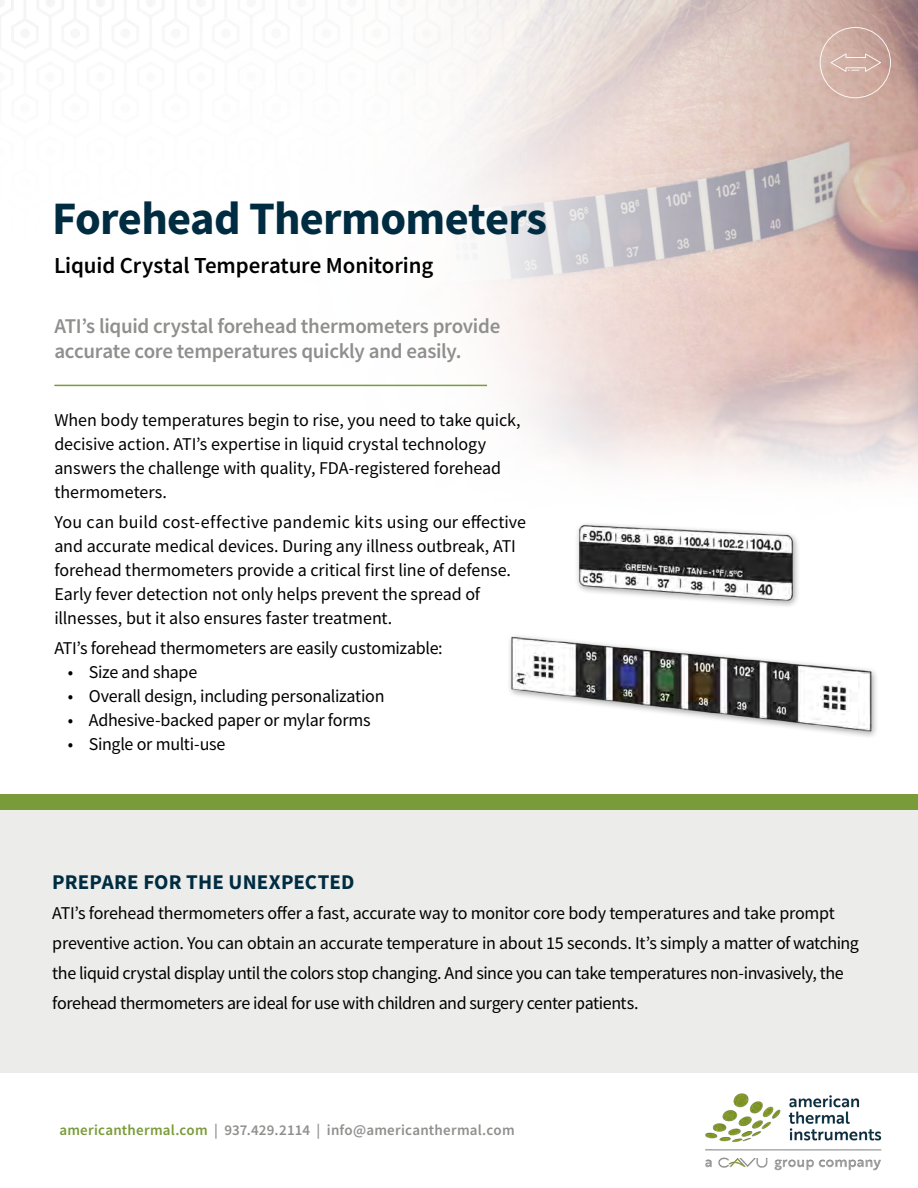
<style>
.page{position:relative;width:918px;height:1188px;background:#fff}
.page>*{position:absolute;margin:0;border:0;box-sizing:border-box;transform-origin:0 0}
.t1{font:700 46.5px "Source Sans Pro";letter-spacing:-.015em;color:#002c42}
.t2{font:600 22.95px "Source Sans Pro";letter-spacing:-.005em;color:#000}
.t3{font:600 21px/25.5px "Source Sans Pro";letter-spacing:-.015em;color:#8f8f8d}
.t4{font:700 21px "Source Sans Pro";letter-spacing:.01em;color:#002c42}
.t5{font:18px/24px "Source Sans Pro";letter-spacing:-.01em;color:#000}
.t6{font:600 15px "Source Sans Pro";letter-spacing:.015em;color:#8f8f8d}
.s1{color:#7a9b39}
</style>
<div class="page">
<img style="left:54px;top:267px;width:864px;height:208px">
<svg style="left:0;top:0;width:918px;height:61px"></svg>
<svg style="left:447px;top:0;width:10px;height:7px"></svg>
<div style="left:422px;top:28px;width:10px;height:10px;background:#f8f7f7;border-radius:50%"></div>
<svg style="left:397px;top:0;width:10px;height:7px"></svg>
<div style="left:372px;top:28px;width:9px;height:10px;background:#faf9f9;border-radius:50%"></div>
<svg style="left:347px;top:0;width:10px;height:7px"></svg>
<div style="left:321px;top:28px;width:10px;height:10px;background:#f9f9f9;border-radius:50%"></div>
<svg style="left:297px;top:0;width:9px;height:7px"></svg>
<div style="left:271px;top:28px;width:10px;height:10px;background:#f9f9f9;border-radius:50%"></div>
<svg style="left:246px;top:0;width:10px;height:7px"></svg>
<div style="left:221px;top:28px;width:10px;height:10px;background:#f8f8f8;border-radius:50%"></div>
<svg style="left:196px;top:0;width:10px;height:7px"></svg>
<div style="left:171px;top:28px;width:10px;height:10px;background:#f8f8f8;border-radius:50%"></div>
<svg style="left:146px;top:0;width:10px;height:7px"></svg>
<div style="left:120px;top:28px;width:10px;height:10px;background:#f7f7f7;border-radius:50%"></div>
<svg style="left:96px;top:0;width:9px;height:7px"></svg>
<div style="left:70px;top:28px;width:10px;height:10px;background:#f7f7f7;border-radius:50%"></div>
<svg style="left:45px;top:0;width:10px;height:7px"></svg>
<div style="left:20px;top:28px;width:10px;height:10px;background:#f6f6f6;border-radius:50%"></div>
<svg style="left:0;top:0;width:5px;height:7px"></svg>
<svg style="left:463px;top:61px;width:455px;height:75px;background:#e4d0ca"></svg>
<svg style="left:465px;top:136px;width:453px;height:75px;background:#dbccc9"></svg>
<svg style="left:465px;top:211px;width:453px;height:56px;background:#d0c3c4"></svg>
<div style="left:0;top:810px;width:918px;height:262px;background:#ececeb"></div>
<hr style="left:54px;top:385px;width:433px;height:1px;background:#7a9b39">
<div style="left:0;top:794px;width:918px;height:15px;background:#7a9b39"></div>
<svg style="left:820px;top:27px;width:71px;height:71px;background:#d0afa6"></svg>
<img style="left:489px;top:333px;width:407px;height:477px">
<img style="left:662px;top:1072px;width:256px;height:99px">
<h1 class="t1" style="left:52px;top:188px;width:496px">Forehead Thermometers</h1>
<p class="t2" style="left:54px;top:250px;width:381px">Liquid Crystal Temperature Monitoring</p>
<p class="t3" style="left:54px;top:313px;width:447px">ATI’s liquid crystal forehead thermometers provide accurate core temperatures quickly and easily.</p>
<p class="t5" style="left:54px;top:408px;width:468px">When body temperatures begin to rise, you need to take quick, decisive action. ATI’s expertise in liquid crystal technology answers the challenge with quality, FDA-registered forehead thermometers.</p>
<p class="t5" style="left:54px;top:510px;width:473px">You can build cost-effective pandemic kits using our effective and accurate medical devices. During any illness outbreak, ATI forehead thermometers provide a critical first line of defense.<br>Early fever detection not only helps prevent the spread of illnesses, but it also ensures faster treatment.</p>
<p class="t5" style="left:54px;top:636px;width:390px">ATI’s forehead thermometers are easily customizable:</p>
<p class="t5" style="left:68px;top:660px;width:131px">• Size and shape</p>
<p class="t5" style="left:68px;top:684px;width:318px">• Overall design, including personalization</p>
<p class="t5" style="left:68px;top:708px;width:304px">• Adhesive-backed paper or mylar forms</p>
<p class="t5" style="left:68px;top:732px;width:159px">• Single or multi-use</p>
<p class="t4" style="left:52px;top:868px;width:304px">PREPARE FOR THE UNEXPECTED</p>
<p class="t5" style="left:52px;top:898px;width:808px;line-height:30px">ATI’s forehead thermometers offer a fast, accurate way to monitor core body temperatures and take prompt preventive action. You can obtain an accurate temperature in about 15 seconds. It’s simply a matter of watching the liquid crystal display until the colors stop changing. And since you can take temperatures non-invasively, the forehead thermometers are ideal for use with children and surgery center patients.</p>
<p class="t6" style="left:59px;top:1120px;width:457px"><span class="s1">americanthermal.com</span> | 937.429.2114 | info@americanthermal.com</p>
</div>
